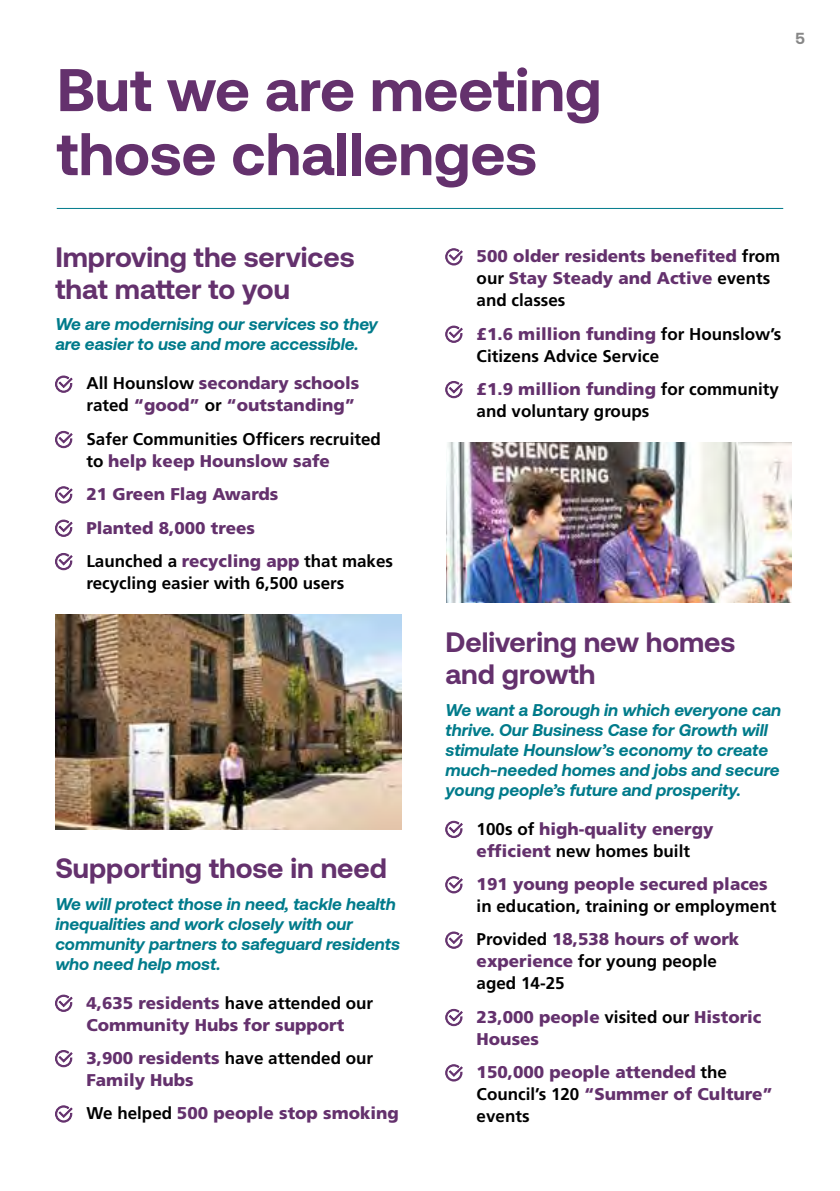
<style>
.page{position:relative;width:840px;height:1191px;background:#fff}
.page>*{position:absolute;margin:0;border:0;box-sizing:border-box;transform-origin:0 0}
.t1{font:700 60px/64px "Aeonik";color:#64316d}
.t2{font:700 28px/32px "Aeonik";color:#64316d}
.t3{font:900 17px/22px "Frutiger LT Std";color:#64316d}
.t4{font:italic 700 17px/20px "Aeonik";color:#007b8b}
.t5{font:700 17px/22px "Frutiger LT Std";color:#000}
.t6{font:700 16px "Aeonik";color:#878787}
.s1{font-weight:700;color:#000}
.s2{font-weight:900;color:#64316d}
</style>
<div class="page">
<hr style="left:57px;top:208px;width:725px;height:1px;background:#007b8b">
<svg style="left:55px;top:376px;width:17px;height:16px"></svg>
<svg style="left:55px;top:431px;width:17px;height:17px"></svg>
<svg style="left:55px;top:486px;width:17px;height:17px"></svg>
<svg style="left:55px;top:520px;width:17px;height:17px"></svg>
<svg style="left:55px;top:553px;width:17px;height:17px"></svg>
<img style="left:56px;top:614px;width:345px;height:216px">
<svg style="left:55px;top:994px;width:17px;height:17px"></svg>
<svg style="left:55px;top:1050px;width:17px;height:17px"></svg>
<svg style="left:55px;top:1105px;width:17px;height:17px"></svg>
<svg style="left:445px;top:248px;width:17px;height:17px"></svg>
<svg style="left:445px;top:326px;width:17px;height:17px"></svg>
<svg style="left:445px;top:381px;width:17px;height:17px"></svg>
<img style="left:446px;top:443px;width:344px;height:159px">
<svg style="left:445px;top:821px;width:17px;height:17px"></svg>
<svg style="left:445px;top:876px;width:17px;height:17px"></svg>
<svg style="left:445px;top:931px;width:17px;height:17px"></svg>
<svg style="left:445px;top:1009px;width:17px;height:17px"></svg>
<svg style="left:445px;top:1064px;width:17px;height:17px"></svg>
<h1 class="t1" style="left:57px;top:58px;width:546px">But we are meeting those challenges</h1>
<p class="t6" style="left:795px;top:29px;width:11px">5</p>
<p class="t2" style="left:55px;top:241px;width:300px">Improving the services that mater to you</p>
<p class="t4" style="left:55px;top:314px;width:324px">We are modernising our services so they are easier to use and more accessible.</p>
<p class="t3" style="left:86px;top:372px;width:274px"><span class="s1">All Hounslow</span> secondary schools <span class="s1">rated</span> “good” <span class="s1">or</span> “outstanding”</p>
<p class="t5" style="left:86px;top:428px;width:296px">Safer Communities Offcers recruited to <span class="s2">help keep Hounslow safe</span></p>
<p class="t3" style="left:86px;top:477px;width:193px;line-height:33.4px">21 Green Flag Awards<br>Planted 8,000 trees</p>
<p class="t5" style="left:86px;top:550px;width:308px">Launched a <span class="s2">recycling app</span> that makes recycling easier with 6,500 users</p>
<p class="t2" style="left:55px;top:852px;width:333px">Supporting those in need</p>
<p class="t4" style="left:55px;top:893px;width:346px">We will protect those in need, tackle health inequalities and work closely with our community partners to safeguard residents who need help most.</p>
<p class="t3" style="left:86px;top:991px;width:288px">4,635 residents <span class="s1">have attended our<br></span>Community Hubs for support</p>
<p class="t3" style="left:86px;top:1047px;width:288px">3,900 residents <span class="s1">have attended our<br></span>Family Hubs</p>
<p class="t3" style="left:86px;top:1102px;width:314px"><span class="s1">We helped</span> 500 people stop smoking</p>
<p class="t3" style="left:476px;top:245px;width:305px">500 older residents benefted <span class="s1">from our</span> Stay Steady and Active <span class="s1">events and classes</span></p>
<p class="t5" style="left:476px;top:323px;width:306px"><span class="s2">£1.6 million funding</span> for Hounslow’s<br>Citizens Advice Service</p>
<p class="t5" style="left:476px;top:378px;width:303px"><span class="s2">£1.9 million funding</span> for community and voluntary groups</p>
<p class="t2" style="left:445px;top:626px;width:291px">Delivering new homes and growth</p>
<p class="t4" style="left:445px;top:699px;width:337px">We want a Borough in which everyone can thrive. Our Business Case for Growth will stimulate Hounslow’s economy to create much-needed homes and jobs and secure young people’s future and prosperity.</p>
<p class="t3" style="left:476px;top:817px;width:238px"><span class="s1">100s of</span> high-quality energy effcient <span class="s1">new homes built</span></p>
<p class="t3" style="left:476px;top:873px;width:292px">191 young people secured places</p>
<p class="t5" style="left:476px;top:895px;width:301px">in education, training or employment</p>
<p class="t5" style="left:476px;top:928px;width:264px">Provided <span class="s2">18,538 hours of work experience</span> for young people aged 14-25</p>
<p class="t3" style="left:476px;top:1005px;width:286px">23,000 people <span class="s1">visited our</span> Historic<br>Houses</p>
<p class="t3" style="left:476px;top:1061px;width:297px">150,000 people attended <span class="s1">the<br>Council’s 120</span> “Summer of Culture” <span class="s1">events</span></p>
</div>
